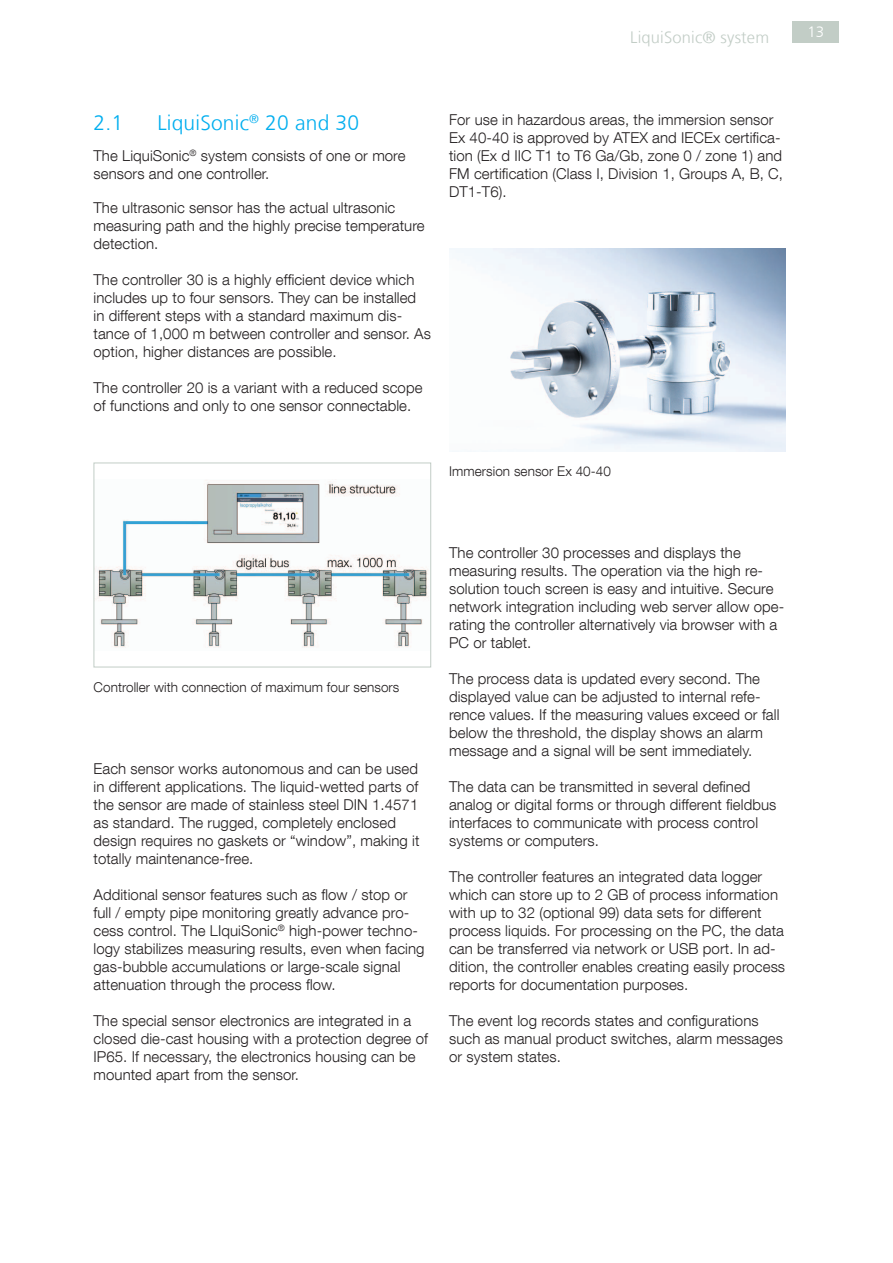
<style>
.page{position:relative;width:893px;height:1263px;background:#fff}
.page>*{position:absolute;margin:0;border:0;box-sizing:border-box;transform-origin:0 0}
.t1{font:300 21px "Frutiger LT Com";letter-spacing:.01em;color:#00aeef}
.t2{font:300 16.5px "Frutiger LT Com";letter-spacing:.01em;color:#c2cdc6}
.t3{font:300 15px/18px "Helvetica Neue LT Com";letter-spacing:.005em;color:#231f20}
.t4{font:300 15px "Frutiger LT Com";color:#fff}
.t5{font:300 13.5px "Helvetica Neue LT Com";letter-spacing:.005em;color:#231f20}
</style>
<div class="page">
<div style="left:792px;top:21px;width:47px;height:22px;background:#c2cdc6"></div>
<svg style="left:93px;top:462px;width:338px;height:206px"></svg>
<img style="left:449px;top:249px;width:336px;height:203px">
<p class="t2" style="left:630px;top:27px;width:140px">LiquiSonic® system</p>
<h1 class="t1" style="left:94px;top:111px;width:31px">2.1</h1>
<h1 class="t1" style="left:157px;top:111px;width:203px">LiquiSonic<sup>®</sup> 20 and 30</h1>
<p class="t3" style="left:94px;top:146px;width:314px">The LiquiSonic<sup>®</sup> system consists of one or more sensors and one controller.</p>
<p class="t3" style="left:94px;top:198px;width:333px">The ultrasonic sensor has the actual ultrasonic measuring path and the highly precise temperature detection.</p>
<p class="t3" style="left:94px;top:270px;width:339px">The controller 30 is a highly efficient device which includes up to four sensors. They can be installed<br>in different steps with a standard maximum dis&shy;tance of 1,000 m between controller and sensor. As option, higher distances are possible.</p>
<p class="t3" style="left:94px;top:378px;width:330px">The controller 20 is a variant with a reduced scope of functions and only to one sensor connectable.</p>
<p class="t3" style="left:449px;top:110px;width:335px">For use in hazardous areas, the immersion sensor Ex 40-40 is approved by ATEX and IECEx certifica&shy;tion (Ex d IIC T1 to T6 Ga/Gb, zone 0 / zone 1) and FM certification (Class I, Division 1, Groups A, B, C, DT1-T6).</p>
<p class="t5" style="left:449px;top:463px;width:163px">Immersion sensor Ex 40-40</p>
<p class="t4" style="left:808px;top:23px;width:18px">13</p>
<p class="t5" style="left:94px;top:679px;width:307px">Controller with connection of maximum four sensors</p>
<p class="t3" style="left:94px;top:759px;width:327px">Each sensor works autonomous and can be used in different applications. The liquid-wetted parts of the sensor are made of stainless steel DIN 1.4571 as standard. The rugged, completely enclosed design requires no gaskets or “window”, making it totally maintenance-free.</p>
<p class="t3" style="left:94px;top:885px;width:333px">Additional sensor features such as flow / stop or full / empty pipe monitoring greatly advance pro&shy;cess control. The LIquiSonic<sup>®</sup> high-power techno&shy;logy stabilizes measuring results, even when facing gas-bubble accumulations or large-scale signal attenuation through the process flow.</p>
<p class="t3" style="left:94px;top:1011px;width:336px">The special sensor electronics are integrated in a closed die-cast housing with a protection degree of IP65. If necessary, the electronics housing can be mounted apart from the sensor.</p>
<p class="t3" style="left:449px;top:543px;width:337px">The controller 30 processes and displays the measuring results. The operation via the high re&shy;solution touch screen is easy and intuitive. Secure network integration including web server allow ope&shy;rating the controller alternatively via browser with a PC or tablet.</p>
<p class="t3" style="left:449px;top:669px;width:332px">The process data is updated every second. The displayed value can be adjusted to internal refe&shy;rence values. If the measuring values exceed or fall below the threshold, the display shows an alarm message and a signal will be sent immediately.</p>
<p class="t3" style="left:449px;top:777px;width:329px">The data can be transmitted in several defined analog or digital forms or through different fieldbus interfaces to communicate with process control systems or computers.</p>
<p class="t3" style="left:449px;top:867px;width:338px">The controller features an integrated data logger which can store up to 2 GB of process information with up to 32 (optional 99) data sets for different process liquids. For processing on the PC, the data can be transferred via network or USB port. In ad&shy;dition, the controller enables creating easily process reports for documentation purposes.</p>
<p class="t3" style="left:449px;top:1011px;width:335px">The event log records states and configurations such as manual product switches, alarm messages or system states.</p>
</div>
